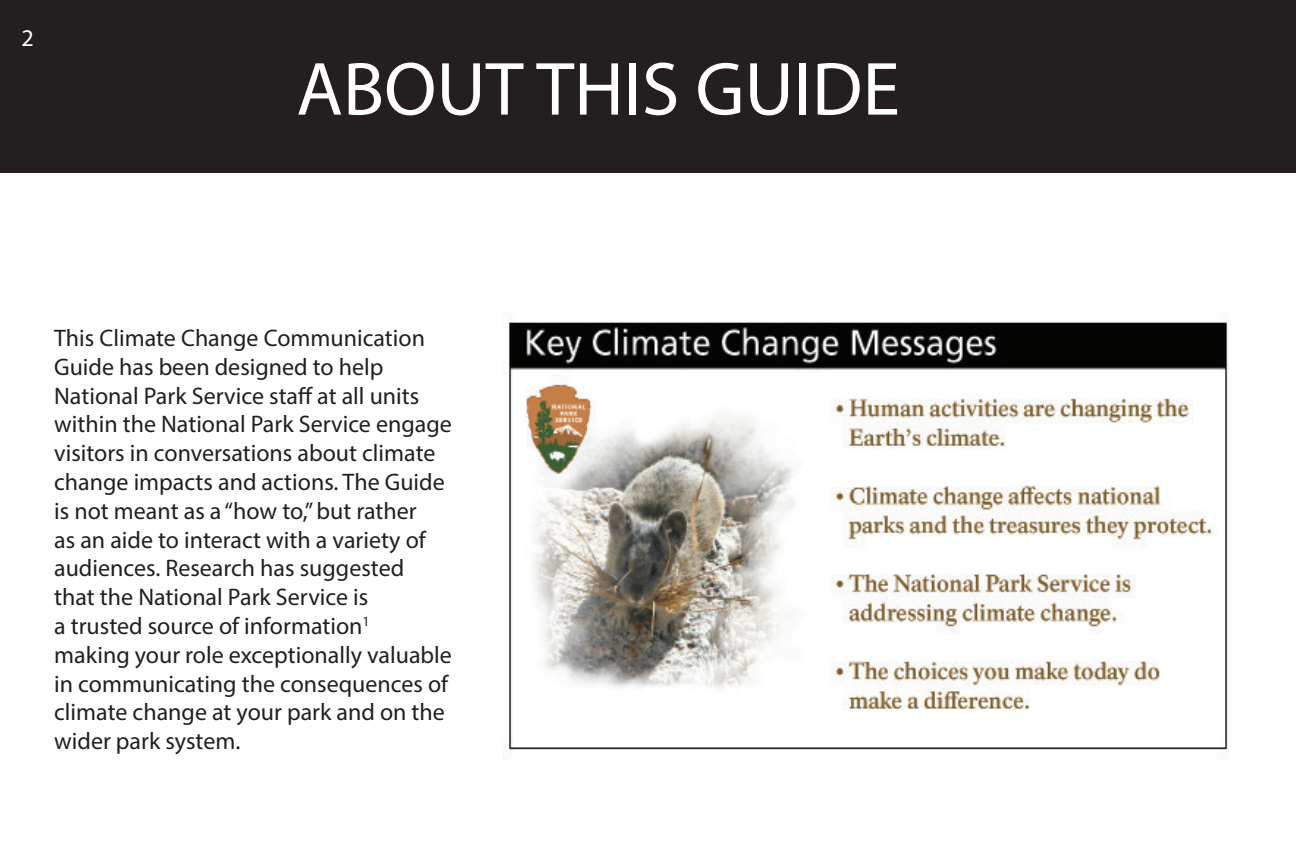
<style>
.page{position:relative;width:1296px;height:864px;background:#fff}
.page>*{position:absolute;margin:0;border:0;box-sizing:border-box;transform-origin:0 0}
.t1{font:76px "Myriad Pro";color:#fff}
.t2{font:24px/28.8px "Myriad Pro";color:#231f20}
.t3{font:24px "Myriad Pro";color:#fff}
</style>
<div class="page">
<div style="left:0;top:0;width:1296px;height:173px;background:#231f20"></div>
<img style="left:507px;top:317px;width:722px;height:435px">
<p class="t3" style="left:22px;top:23px;width:14px">2</p>
<p class="t1" style="left:296px;top:42px;width:605px">ABOUT THIS GUIDE</p>
<p class="t2" style="left:54px;top:323px;width:399px">This Climate Change Communication Guide has been designed to help National Park Service staff at all units within the National Park Service engage visitors in conversations about climate change impacts and actions. The Guide is not meant as a “how to,” but rather<br>as an aide to interact with a variety of audiences. Research has suggested<br>that the National Park Service is<br>a trusted source of information<sup>1<br></sup>making your role exceptionally valuable in communicating the consequences of climate change at your park and on the wider park system.</p>
</div>
